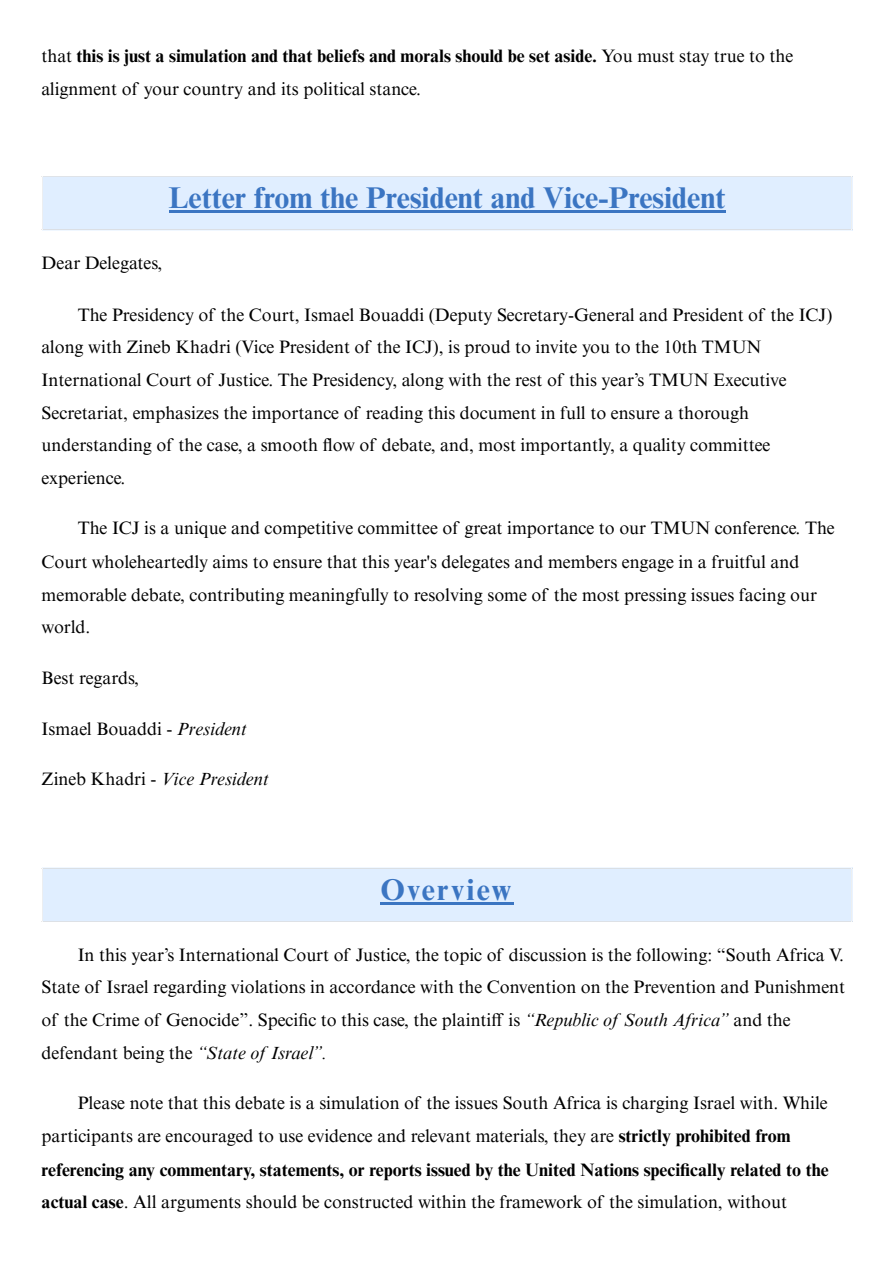
<style>
.page{position:relative;width:894px;height:1263px;background:#fff}
.page>*{position:absolute;margin:0;border:0;box-sizing:border-box;transform-origin:0 0}
.t1{font:700 30px "Times NRMT Pro";color:#3b75c2}
.t2{font:700 30px "Times NRMT Pro";letter-spacing:.075em;color:#3b75c2}
.t3{font:18px/32.7px "Times NRMT Pro";color:#000}
.t4{font:italic 18px "Times NRMT Pro";color:#000}
.s1{font-weight:700}
.s2{font-style:italic}
.s3{font-style:normal}
</style>
<div class="page">
<div style="left:42px;top:176px;width:809px;height:54px;background:#e0eeff"></div>
<hr style="left:168px;top:210px;width:557px;height:3px;background:#3b75c2">
<hr style="left:42px;top:177px;width:1px;height:52px;background:#fff">
<hr style="left:850px;top:177px;width:2px;height:52px;background:#fff">
<hr style="left:42px;top:176px;width:810px;height:1px;background:#fff">
<hr style="left:42px;top:229px;width:810px;height:2px;background:#fff">
<div style="left:42px;top:868px;width:809px;height:54px;background:#e0eeff"></div>
<hr style="left:380px;top:902px;width:133px;height:2px;background:#3b75c2">
<hr style="left:42px;top:868px;width:1px;height:53px;background:#fff">
<hr style="left:850px;top:868px;width:2px;height:53px;background:#fff">
<hr style="left:42px;top:921px;width:810px;height:1px;background:#fff">
<p class="t3" style="left:42px;top:42px;width:753px">that <span class="s1">this is just a simulation and that beliefs and morals should be set aside.</span> You must stay true to the alignment of your country and its political stance.</p>
<p class="t1" style="left:168px;top:187px;width:558px">Letter from the President and Vice-President</p>
<p class="t3" style="left:42px;top:249px;width:122px">Dear Delegates,</p>
<p class="t3" style="left:42px;top:300px;width:792px;text-indent:36px">The Presidency of the Court, Ismael Bouaddi (Deputy Secretary-General and President of the ICJ) along with Zineb Khadri (Vice President of the ICJ), is proud to invite you to the 10th TMUN International Court of Justice. The Presidency, along with the rest of this year’s TMUN Executive Secretariat, emphasizes the importance of reading this document in full to ensure a thorough understanding of the case, a smooth flow of debate, and, most importantly, a quality committee experience.</p>
<p class="t3" style="left:42px;top:514px;width:794px;text-indent:36px">The ICJ is a unique and competitive committee of great importance to our TMUN conference. The Court wholeheartedly aims to ensure that this year's delegates and members engage in a fruitful and memorable debate, contributing meaningfully to resolving some of the most pressing issues facing our world.</p>
<p class="t3" style="left:42px;top:664px;width:99px">Best regards,</p>
<p class="t3" style="left:42px;top:714px;width:207px">Ismael Bouaddi - <span class="s2">President</span></p>
<p class="t4" style="left:42px;top:772px;width:228px"><span class="s3">Zineb Khadri -</span> Vice President</p>
<p class="t2" style="left:380px;top:878px;width:132px">Overview</p>
<p class="t3" style="left:42px;top:940px;width:804px;text-indent:36px">In this year’s International Court of Justice, the topic of discussion is the following: “South Africa V.<br>State of Israel regarding violations in accordance with the Convention on the Prevention and Punishment of the Crime of Genocide”. Specific to this case, the plaintiff is <span class="s2">“Republic of South Africa”</span> and the defendant being the <span class="s2">“State of Israel”.</span></p>
<p class="t3" style="left:42px;top:1089px;width:788px;text-indent:36px">Please note that this debate is a simulation of the issues South Africa is charging Israel with. While participants are encouraged to use evidence and relevant materials, they are <span class="s1">strictly prohibited from referencing any commentary, statements, or reports issued by the United Nations specifically related to the actual case</span>. All arguments should be constructed within the framework of the simulation, without</p>
</div>
